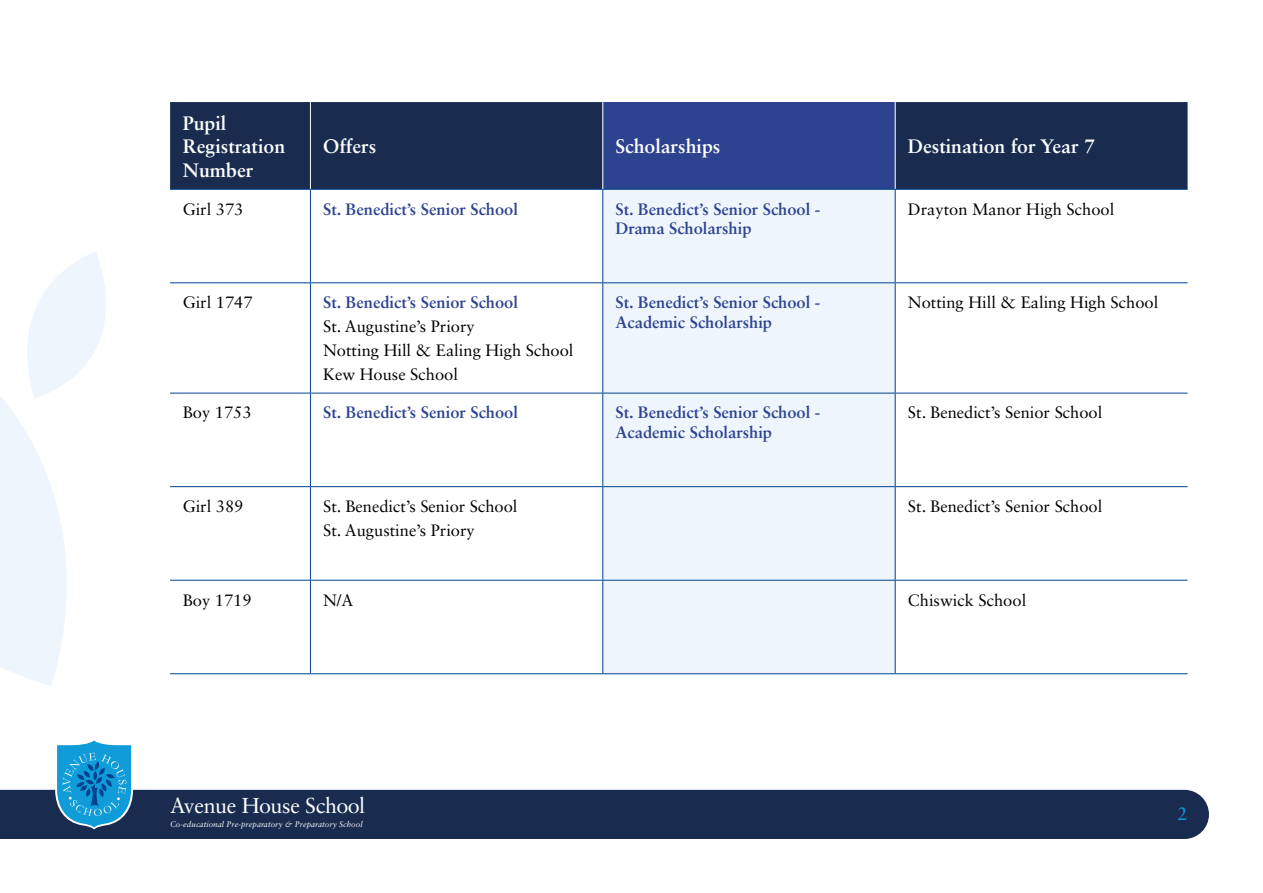
<style>
.page{position:relative;width:1263px;height:893px;background:#fff}
.page>*{position:absolute;margin:0;border:0;box-sizing:border-box;transform-origin:0 0}
.t1{font:21.6px "Sabon LT Std";letter-spacing:-.03em;color:#fff}
.t2{font:700 19.5px/23.4px "Sabon LT Std";color:#fff}
.t3{font:18px "Sabon LT Std";color:#0f9cd8}
.t4{font:16.5px/24px "Sabon LT Std";color:#000}
.t5{font:700 16.5px/19.8px "Sabon LT Std";color:#2d4390}
.t6{font:italic 8.1px "Sabon LT Std";letter-spacing:.005em;color:#fff}
</style>
<div class="page">
<div style="left:0;top:790px;width:1209px;height:49px;background:#192c50"></div>
<svg style="left:55px;top:740px;width:78px;height:89px;background:#3098cb"></svg>
<div style="left:170px;top:102px;width:1017px;height:87px;background:#192c50"></div>
<div style="left:603px;top:102px;width:292px;height:87px;background:#2d4390"></div>
<div style="left:603px;top:190px;width:292px;height:483px;background:#eff5fc"></div>
<hr style="left:170px;top:189px;width:140px;height:1px;background:#01438f">
<hr style="left:310px;top:189px;width:293px;height:1px;background:#01438f">
<hr style="left:310px;top:190px;width:1px;height:92px;background:#01438f">
<hr style="left:603px;top:189px;width:292px;height:1px;background:#01438f">
<hr style="left:602px;top:190px;width:1px;height:92px;background:#01438f">
<hr style="left:895px;top:189px;width:292px;height:1px;background:#01438f">
<hr style="left:895px;top:190px;width:1px;height:92px;background:#01438f">
<hr style="left:170px;top:282px;width:140px;height:1px;background:#01438f">
<hr style="left:310px;top:282px;width:293px;height:1px;background:#01438f">
<hr style="left:310px;top:283px;width:1px;height:110px;background:#01438f">
<hr style="left:603px;top:282px;width:292px;height:1px;background:#01438f">
<hr style="left:602px;top:283px;width:1px;height:110px;background:#01438f">
<hr style="left:895px;top:282px;width:292px;height:1px;background:#01438f">
<hr style="left:895px;top:283px;width:1px;height:110px;background:#01438f">
<hr style="left:170px;top:393px;width:140px;height:1px;background:#01438f">
<hr style="left:310px;top:393px;width:293px;height:1px;background:#01438f">
<hr style="left:310px;top:393px;width:1px;height:93px;background:#01438f">
<hr style="left:603px;top:393px;width:292px;height:1px;background:#01438f">
<hr style="left:602px;top:393px;width:1px;height:93px;background:#01438f">
<hr style="left:895px;top:393px;width:292px;height:1px;background:#01438f">
<hr style="left:895px;top:393px;width:1px;height:93px;background:#01438f">
<hr style="left:170px;top:486px;width:140px;height:1px;background:#01438f">
<hr style="left:310px;top:486px;width:293px;height:1px;background:#01438f">
<hr style="left:310px;top:487px;width:1px;height:93px;background:#01438f">
<hr style="left:603px;top:486px;width:292px;height:1px;background:#01438f">
<hr style="left:602px;top:487px;width:1px;height:93px;background:#01438f">
<hr style="left:895px;top:486px;width:292px;height:1px;background:#01438f">
<hr style="left:895px;top:487px;width:1px;height:93px;background:#01438f">
<hr style="left:170px;top:580px;width:140px;height:1px;background:#01438f">
<hr style="left:310px;top:580px;width:293px;height:1px;background:#01438f">
<hr style="left:310px;top:581px;width:1px;height:92px;background:#01438f">
<hr style="left:603px;top:580px;width:292px;height:1px;background:#01438f">
<hr style="left:602px;top:581px;width:1px;height:92px;background:#01438f">
<hr style="left:895px;top:580px;width:292px;height:1px;background:#01438f">
<hr style="left:895px;top:581px;width:1px;height:92px;background:#01438f">
<hr style="left:170px;top:673px;width:140px;height:1px;background:#01438f">
<hr style="left:310px;top:673px;width:293px;height:1px;background:#01438f">
<hr style="left:603px;top:673px;width:292px;height:1px;background:#01438f">
<hr style="left:895px;top:673px;width:292px;height:1px;background:#01438f">
<hr style="left:310px;top:102px;width:1px;height:87px;background:#fff">
<hr style="left:602px;top:102px;width:1px;height:87px;background:#fff">
<hr style="left:895px;top:102px;width:1px;height:87px;background:#fff">
<svg style="left:68px;top:252px;width:33px;height:16px"></svg>
<svg style="left:0;top:268px;width:106px;height:418px"></svg>
<p class="t2" style="left:183px;top:111px;width:104px">Pupil<br>Registration<br>Number</p>
<p class="t2" style="left:323px;top:134px;width:55px">Offers</p>
<p class="t2" style="left:616px;top:134px;width:106px">Scholarships</p>
<p class="t2" style="left:908px;top:134px;width:188px">Destination for Year 7</p>
<p class="t4" style="left:183px;top:197px;width:62px">Girl 373</p>
<p class="t5" style="left:323px;top:199px;width:196px">St. Benedict’s Senior School</p>
<p class="t5" style="left:615px;top:199px;width:206px">St. Benedict’s Senior School -<br>Drama Scholarship</p>
<p class="t4" style="left:908px;top:197px;width:208px">Drayton Manor High School</p>
<p class="t4" style="left:183px;top:290px;width:71px">Girl 1747</p>
<p class="t5" style="left:323px;top:292px;width:196px">St. Benedict’s Senior School</p>
<p class="t4" style="left:323px;top:314px;width:252px">St. Augustine’s Priory<br>Notting Hill &amp; Ealing High School<br>Kew House School</p>
<p class="t5" style="left:615px;top:292px;width:206px">St. Benedict’s Senior School -<br>Academic Scholarship</p>
<p class="t4" style="left:908px;top:290px;width:252px">Notting Hill &amp; Ealing High School</p>
<p class="t4" style="left:183px;top:401px;width:70px">Boy 1753</p>
<p class="t5" style="left:323px;top:402px;width:196px">St. Benedict’s Senior School</p>
<p class="t5" style="left:615px;top:402px;width:206px">St. Benedict’s Senior School -<br>Academic Scholarship</p>
<p class="t4" style="left:908px;top:401px;width:196px">St. Benedict’s Senior School</p>
<p class="t4" style="left:183px;top:494px;width:62px">Girl 389</p>
<p class="t4" style="left:323px;top:494px;width:196px">St. Benedict’s Senior School<br>St. Augustine’s Priory</p>
<p class="t4" style="left:908px;top:494px;width:196px">St. Benedict’s Senior School</p>
<p class="t4" style="left:183px;top:588px;width:70px">Boy 1719</p>
<p class="t4" style="left:323px;top:588px;width:32px">N/A</p>
<p class="t4" style="left:908px;top:588px;width:120px">Chiswick School</p>
<h1 class="t1" style="left:170px;top:793px;width:197px">Avenue House School</h1>
<p class="t6" style="left:170px;top:819px;width:194px">Co-educational Pre-preparatory &amp; Preparatory School</p>
<p class="t3" style="left:1177px;top:803px;width:12px">2</p>
</div>
